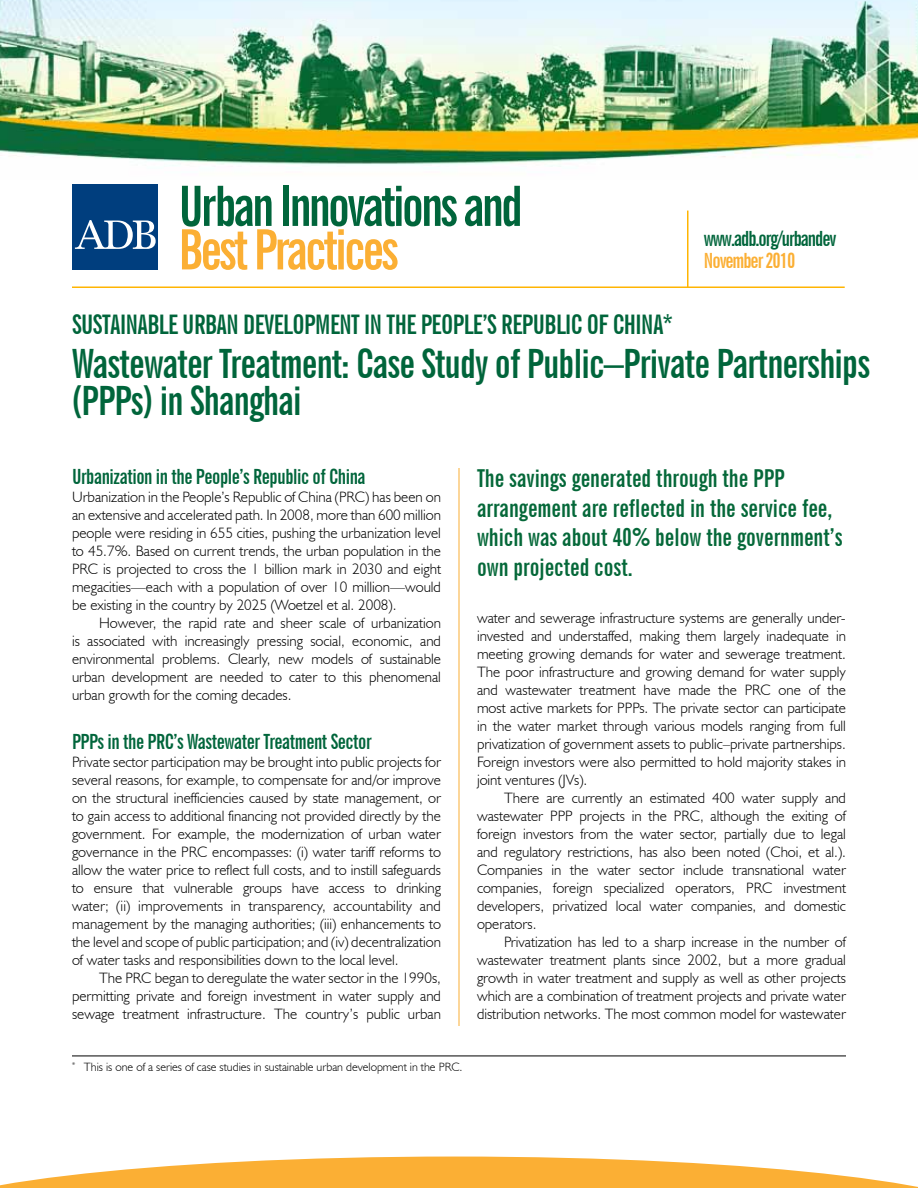
<style>
.page{position:relative;width:918px;height:1188px;background:#fff}
.page>*{position:absolute;margin:0;border:0;box-sizing:border-box;transform-origin:0 0}
.t1{font:700 extra-condensed 55.5px "News Gothic BT";letter-spacing:-.05em;color:#00653b}
.t2{font:700 extra-condensed 55.5px "News Gothic BT";letter-spacing:-.05em;color:#fbaf34}
.t3{font:700 extra-condensed 40.5px/37.5px "News Gothic BT";letter-spacing:-.02em;color:#00653b}
.t4{font:700 extra-condensed 27px "News Gothic BT";letter-spacing:-.02em;color:#00653b}
.t5{font:700 extra-condensed 24.75px/29.7px "News Gothic BT";color:#056839}
.t6{font:700 extra-condensed 21px "News Gothic BT";letter-spacing:-.02em;color:#00653b}
.t7{font:700 extra-condensed 21px "News Gothic BT";letter-spacing:-.05em;color:#00653b}
.t8{font:700 extra-condensed 21px "News Gothic BT";letter-spacing:-.05em;color:#fbaf34}
.t9{font:300 15px/18px "Humanist 521 BT";color:#000;text-align:justify}
.t10{font:300 12px "Humanist 521 BT";color:#000}
</style>
<div class="page">
<svg style="left:0;top:1157px;width:918px;height:31px"></svg>
<div style="left:73px;top:185px;width:85px;height:85px;background:#003e7e"></div>
<svg style="left:75px;top:220px;width:81px;height:29px"></svg>
<hr style="left:687px;top:211px;width:2px;height:76px;background:#ffb502">
<hr style="left:72px;top:286px;width:773px;height:2px;background:#ffb502">
<img style="left:0;top:0;width:918px;height:166px">
<hr style="left:459px;top:468px;width:1px;height:558px;background:#fbaf34">
<hr style="left:72px;top:1056px;width:774px;height:1px;background:#000">
<h1 class="t1" style="left:179px;top:173px;width:346px">Urban Innovations and</h1>
<h1 class="t2" style="left:179px;top:216px;width:222px">Best Practices</h1>
<h3 class="t7" style="left:704px;top:226px;width:134px">www.adb.org/urbandev</h3>
<h3 class="t8" style="left:704px;top:248px;width:93px">November 2010</h3>
<h3 class="t4" style="left:72px;top:308px;width:602px">Sustainable Urban Development in the People’s Republic of China*</h3>
<h2 class="t3" style="left:72px;top:344px;width:800px">Wastewater Treatment: Case Study of Public–Private Partnerships (PPPs) in Shanghai</h2>
<h3 class="t6" style="left:72px;top:464px;width:295px">Urbanization in the People’s Republic of China</h3>
<p class="t9" style="left:72px;top:488px;width:370px">Urbanization in the People’s Republic of China (PRC) has been on an extensive and accelerated path. In 2008, more than 600 million people were residing in 655 cities, pushing the urbanization level to 45.7%. Based on current trends, the urban population in the PRC is projected to cross the 1 billion mark in 2030 and eight megacities—each with a population of over 10 million—would be existing in the country by 2025 (Woetzel et al. 2008).</p>
<p class="t9" style="left:72px;top:614px;width:370px;text-indent:27px">However, the rapid rate and sheer scale of urbanization is associated with increasingly pressing social, economic, and environmental problems. Clearly, new models of sustainable urban development are needed to cater to this phenomenal urban growth for the coming decades.</p>
<h3 class="t6" style="left:72px;top:729px;width:301px">PPPs in the PRC’s Wastewater Treatment Sector</h3>
<p class="t9" style="left:72px;top:753px;width:371px">Private sector participation may be brought into public projects for several reasons, for example, to compensate for and/or improve on the structural inefficiencies caused by state management, or to gain access to additional financing not provided directly by the government. For example, the modernization of urban water governance in the PRC encompasses: (i) water tariff reforms to allow the water price to reflect full costs, and to instill safeguards to ensure that vulnerable groups have access to drinking water; (ii) improvements in transparency, accountability and management by the managing authorities; (iii) enhancements to the level and scope of public participation; and (iv) decentralization of water tasks and responsibilities down to the local level.</p>
<p class="t9" style="left:72px;top:969px;width:371px;text-indent:27px">The PRC began to deregulate the water sector in the 1990s, permitting private and foreign investment in water supply and sewage treatment infrastructure. The country’s public urban</p>
<p class="t10" style="left:72px;top:1060px;width:392px"><sup>*</sup> This is one of a series of case studies in sustainable urban development in the PRC.</p>
<h3 class="t5" style="left:477px;top:463px;width:367px">The savings generated through the PPP arrangement are reflected in the service fee, which was about 40% below the government’s own projected cost.</h3>
<p class="t9" style="left:477px;top:609px;width:370px">water and sewerage infrastructure systems are generally under&shy;invested and understaffed, making them largely inadequate in meeting growing demands for water and sewerage treatment.<br>The poor infrastructure and growing demand for water supply and wastewater treatment have made the PRC one of the most active markets for PPPs. The private sector can participate in the water market through various models ranging from full privatization of government assets to public–private partnerships.<br>Foreign investors were also permitted to hold majority stakes in joint ventures (JVs).</p>
<p class="t9" style="left:477px;top:789px;width:371px;text-indent:27px">There are currently an estimated 400 water supply and wastewater PPP projects in the PRC, although the exiting of foreign investors from the water sector, partially due to legal and regulatory restrictions, has also been noted (Choi, et al.).<br>Companies in the water sector include transnational water companies, foreign specialized operators, PRC investment developers, privatized local water companies, and domestic operators.</p>
<p class="t9" style="left:477px;top:933px;width:371px;text-indent:27px">Privatization has led to a sharp increase in the number of wastewater treatment plants since 2002, but a more gradual growth in water treatment and supply as well as other projects which are a combination of treatment projects and private water distribution networks. The most common model for wastewater</p>
</div>
